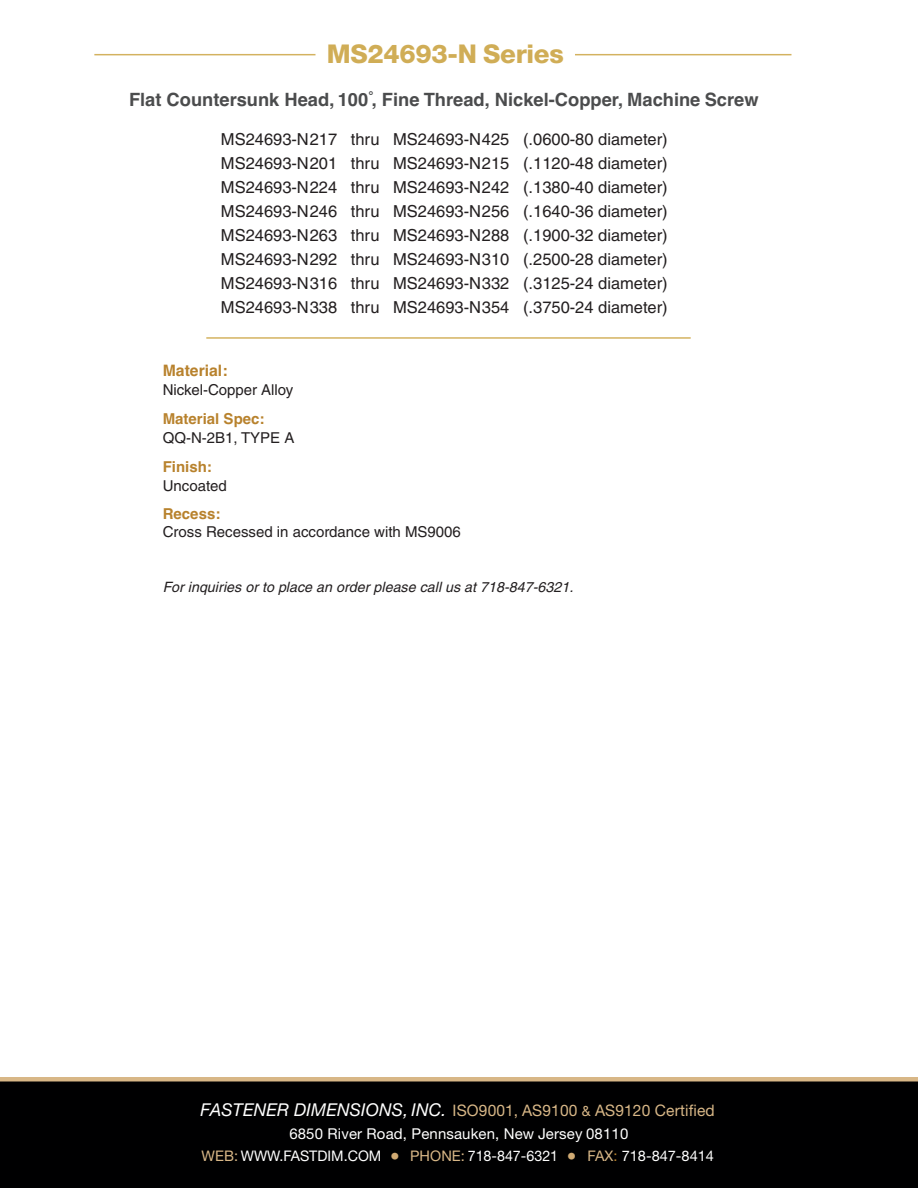
<style>
.page{position:relative;width:918px;height:1188px;background:#fff}
.page>*{position:absolute;margin:0;border:0;box-sizing:border-box;transform-origin:0 0}
.t1{font:800 25.8px "Helvetica Neue";letter-spacing:-.01em;color:#d0ad56}
.t2{font:700 18.3px "Helvetica";color:#4b4c4d}
.t3{font:16.5px/24px "Helvetica";color:#231f20;text-align:justify}
.t4{font:15.9px "Helvetica Neue";letter-spacing:.01em;color:#d8b787}
.t5{font:700 15.75px "Helvetica";color:#b8822d}
.t6{font:15px "Helvetica";color:#231f20}
.t7{font:15px "Helvetica Neue";letter-spacing:.01em;color:#fff}
.t8{font:700 15px "Helvetica";color:#b8822d}
.t9{font:14.55px "Helvetica Neue";color:#fff}
.t10{font:italic 14.25px "Helvetica";letter-spacing:.005em;color:#231f20}
.s1{font-style:italic;font-size:17.7px;color:#fff}
.s2{font-size:14.25px}
.s3{color:#d8b787}
.s4{font-size:19.2px;color:#d0aa73}
.s5{color:#b8822d}
</style>
<div class="page">
<div style="left:0;top:1082px;width:918px;height:106px;background:#000001"></div>
<div style="left:0;top:1077px;width:918px;height:5px;background:#d8b787"></div>
<hr style="left:94px;top:54px;width:221px;height:1px;background:#d3b25f">
<hr style="left:575px;top:54px;width:216px;height:1px;background:#d3b25f">
<hr style="left:206px;top:337px;width:485px;height:2px;background:#d3b25f">
<h1 class="t1" style="left:327px;top:45px;width:239px">MS24693-N Series</h1>
<p class="t2" style="left:129px;top:89px;width:631px">Flat Countersunk Head, 100˚, Fine Thread, Nickel-Copper, Machine Screw</p>
<p class="t3" style="left:221px;top:129px;width:448px">MS24693-N217 thru MS24693-N425 (.0600-80 diameter)<br>MS24693-N201 thru MS24693-N215 (.1120-48 diameter)<br>MS24693-N224 thru MS24693-N242 (.1380-40 diameter)<br>MS24693-N246 thru MS24693-N256 (.1640-36 diameter)<br>MS24693-N263 thru MS24693-N288 (.1900-32 diameter)<br>MS24693-N292 thru MS24693-N310 (.2500-28 diameter)<br>MS24693-N316 thru MS24693-N332 (.3125-24 diameter)<br>MS24693-N338 thru MS24693-N354 (.3750-24 diameter)</p>
<p class="t5" style="left:163px;top:361px;width:66px">Material:</p>
<p class="t6" style="left:163px;top:384px;width:132px">Nickel-Copper Alloy</p>
<p class="t8" style="left:163px;top:410px;width:103px">Material Spec:</p>
<p class="t6" style="left:163px;top:432px;width:133px">QQ-N-2B1, TYPE A</p>
<p class="t8" style="left:163px;top:458px;width:51px">Finish:</p>
<p class="t6" style="left:163px;top:480px;width:66px">Uncoated</p>
<p class="t8" style="left:163px;top:505px;width:59px">Recess:</p>
<p class="t6" style="left:163px;top:527px;width:300px">Cross Recessed in accordance with MS9006</p>
<p class="t10" style="left:163px;top:582px;width:412px">For inquiries or to place an order please call us at 718-847-6321.</p>
<p class="t4" style="left:201px;top:1105px;width:516px"><span class="s1">FASTENER DIMENSIONS, INC.</span> ISO9001, AS9100 <span class="s2">&amp;</span> AS9120 Certified</p>
<p class="t7" style="left:289px;top:1128px;width:340px">6850 River Road, Pennsauken, New Jersey 08110</p>
<p class="t9" style="left:201px;top:1150px;width:514px"><span class="s3">WEB:</span> WWW.FASTDIM.COM <span class="s4">•</span> <span class="s3">PHONE:</span> 718-847-6321 <span class="s4">•</span> <span class="s3">FAX</span><span class="s5">:</span> 718-847-8414</p>
</div>
